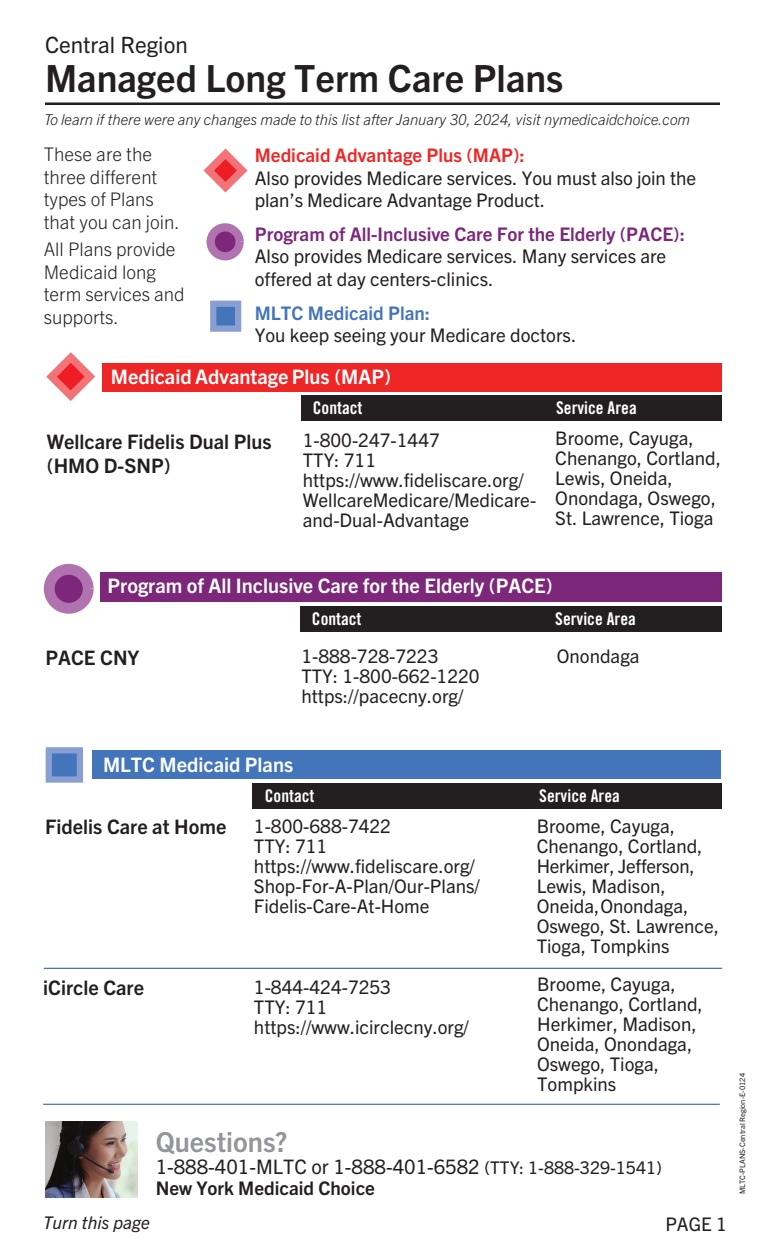
<style>
.page{position:relative;width:765px;height:1260px;background:#fff}
.page>*{position:absolute;margin:0;border:0;box-sizing:border-box;transform-origin:0 0}
.t1{font:700 37.5px "Trade Gothic Next LT Pro";color:#231f20}
.t2{font:700 27.5px "Trade Gothic Next LT Pro";color:#939598}
.t3{font:22.5px "Trade Gothic Next LT Pro";color:#231f20}
.t4{font:700 20px "Trade Gothic Next LT Pro";color:#fff}
.t5{font:700 20px/24px "Trade Gothic Next LT Pro";color:#231f20}
.t6{font:20px "Trade Gothic Next LT Pro";color:#231f20}
.t7{font:18.75px/20px "Trade Gothic Next LT Pro";color:#231f20}
.t8{font:300 18.75px/22.5px "Trade Gothic Next LT Pro";color:#231f20}
.t9{font:700 18.75px "Trade Gothic Next LT Pro";color:#7c277a}
.t10{font:700 18.75px "Trade Gothic Next LT Pro";color:#ee2626}
.t11{font:700 18.75px "Trade Gothic Next LT Pro";color:#231f20}
.t12{font:700 18.75px "Trade Gothic Next LT Pro";color:#4375bb}
.t13{font:17.5px "Trade Gothic LT Std Bd Cn 20";color:#fff}
.t14{font:italic 17.5px "Trade Gothic Next LT Pro";color:#231f20}
.t15{font:italic 300 15px "Trade Gothic Next LT Pro";color:#231f20}
.t16{font:7.5px "Trade Gothic Next LT Pro";color:#231f20}
.s1{font-size:17.5px}
</style>
<div class="page">
<div style="left:210px;top:301px;width:31px;height:31px;background:#4375bb;border:6px solid #899fd1"></div>
<svg style="left:203px;top:148px;width:45px;height:45px"></svg>
<svg style="left:216px;top:232px;width:19px;height:19px"></svg>
<div style="left:207px;top:223px;width:37px;height:37px;border:8px solid #b173af;border-radius:50%"></div>
<div style="left:93px;top:750px;width:628px;height:28px;background:#4375bb"></div>
<div style="left:252px;top:783px;width:469px;height:26px;background:#231f20"></div>
<div style="left:46px;top:747px;width:37px;height:36px;background:#4375bb;border:6px solid #899fd1"></div>
<hr style="left:44px;top:968px;width:678px;height:1px;background:#4375bb">
<hr style="left:43px;top:1104px;width:677px;height:1px;background:#4375bb">
<hr style="left:45px;top:102px;width:675px;height:3px;background:#231f20">
<img style="left:46px;top:1121px;width:92px;height:76px">
<div style="left:101px;top:573px;width:626px;height:29px;background:#7c277a"></div>
<div style="left:301px;top:396px;width:422px;height:25px;background:#231f20"></div>
<div style="left:301px;top:607px;width:421px;height:25px;background:#231f20"></div>
<svg style="left:50px;top:570px;width:32px;height:32px"></svg>
<div style="left:44px;top:564px;width:50px;height:50px;border:11px solid #b173af;border-radius:50%"></div>
<svg style="left:46px;top:352px;width:49px;height:49px"></svg>
<div style="left:103px;top:363px;width:619px;height:29px;background:#ee2626"></div>
<div style="left:722px;top:344px;width:39px;height:301px;background:#fff"></div>
<p class="t3" style="left:45px;top:29px;width:144px">Central Region</p>
<h1 class="t1" style="left:45px;top:52px;width:520px">Managed Long Term Care Plans</h1>
<p class="t15" style="left:44px;top:109px;width:648px">To learn if there were any changes made to this list after January 30, 2024, visit nymedicaidchoice.com</p>
<p class="t8" style="left:44px;top:142px;width:137px">These are the three different types of Plans that you can join.</p>
<p class="t8" style="left:44px;top:237px;width:143px">All Plans provide<br>Medicaid long term services and supports.</p>
<p class="t10" style="left:255px;top:142px;width:271px">Medicaid Advantage Plus (MAP):</p>
<p class="t7" style="left:255px;top:165px;width:443px;line-height:22.5px">Also provides Medicare services. You must also join the plan’s Medicare Advantage Product.</p>
<p class="t9" style="left:255px;top:221px;width:432px">Program of All-Inclusive Care For the Elderly (PACE):</p>
<p class="t7" style="left:255px;top:244px;width:413px;line-height:22.5px">Also provides Medicare services. Many services are offered at day centers-clinics.</p>
<p class="t12" style="left:255px;top:300px;width:177px">MLTC Medicaid Plan:</p>
<p class="t7" style="left:255px;top:324px;width:323px">You keep seeing your Medicare doctors.</p>
<p class="t4" style="left:111px;top:363px;width:282px">Medicaid Advantage Plus (MAP)</p>
<p class="t5" style="left:47px;top:428px;width:226px">Wellcare Fidelis Dual Plus (HMO D-SNP)</p>
<p class="t13" style="left:313px;top:397px;width:51px">Contact</p>
<p class="t13" style="left:556px;top:397px;width:82px">Service Area</p>
<p class="t7" style="left:303px;top:429px;width:235px">1-800-247-1447<br>TTY: 711 https://www.fideliscare.org/<br>WellcareMedicare/Medicare&shy;and-Dual-Advantage</p>
<p class="t7" style="left:555px;top:427px;width:167px">Broome, Cayuga,<br>Chenango, Cortland,<br>Lewis, Oneida,<br>Onondaga, Oswego,<br>St. Lawrence, Tioga</p>
<p class="t4" style="left:108px;top:572px;width:447px">Program of All Inclusive Care for the Elderly (PACE)</p>
<p class="t5" style="left:45px;top:644px;width:96px">PACE CNY</p>
<p class="t13" style="left:312px;top:608px;width:51px">Contact</p>
<p class="t13" style="left:555px;top:608px;width:82px">Service Area</p>
<p class="t7" style="left:301px;top:645px;width:180px">1-888-728-7223<br>TTY: 1-800-662-1220 https://pacecny.org/</p>
<p class="t7" style="left:557px;top:644px;width:84px">Onondaga</p>
<p class="t4" style="left:103px;top:751px;width:192px">MLTC Medicaid Plans</p>
<p class="t13" style="left:265px;top:785px;width:51px">Contact</p>
<p class="t13" style="left:539px;top:785px;width:82px">Service Area</p>
<p class="t7" style="left:254px;top:815px;width:227px">1-800-688-7422<br>TTY: 711 https://www.fideliscare.org/<br>Shop-For-A-Plan/Our-Plans/<br>Fidelis-Care-At-Home</p>
<p class="t5" style="left:45px;top:813px;width:183px">Fidelis Care at Home</p>
<p class="t7" style="left:537px;top:815px;width:184px">Broome, Cayuga,<br>Chenango, Cortland,<br>Herkimer, Jefferson,<br>Lewis, Madison,<br>Oneida, Onondaga,<br>Oswego, St. Lawrence,<br>Tioga, Tompkins</p>
<p class="t7" style="left:254px;top:976px;width:216px">1-844-424-7253<br>TTY: 711 https://www.icirclecny.org/</p>
<p class="t5" style="left:43px;top:974px;width:102px">iCircle Care</p>
<p class="t7" style="left:537px;top:973px;width:167px">Broome, Cayuga,<br>Chenango, Cortland,<br>Herkimer, Madison,<br>Oneida, Onondaga,<br>Oswego, Tioga,<br>Tompkins</p>
<h2 class="t2" style="left:156px;top:1123px;width:133px">Questions?</h2>
<p class="t6" style="left:156px;top:1153px;width:508px">1-888-401-MLTC or 1-888-401-6582 <span class="s1">(TTY: 1-888-329-1541)</span></p>
<p class="t11" style="left:156px;top:1176px;width:221px">New York Medicaid Choice</p>
<p class="t14" style="left:43px;top:1210px;width:108px">Turn this page</p>
<p class="t7" style="left:665px;top:1213px;width:63px">PAGE 1</p>
<p class="t16" style="left:737px;top:1194px;width:123px;rotate:-90deg">MLTC-PLANS-Central Region-E-0124</p>
</div>
